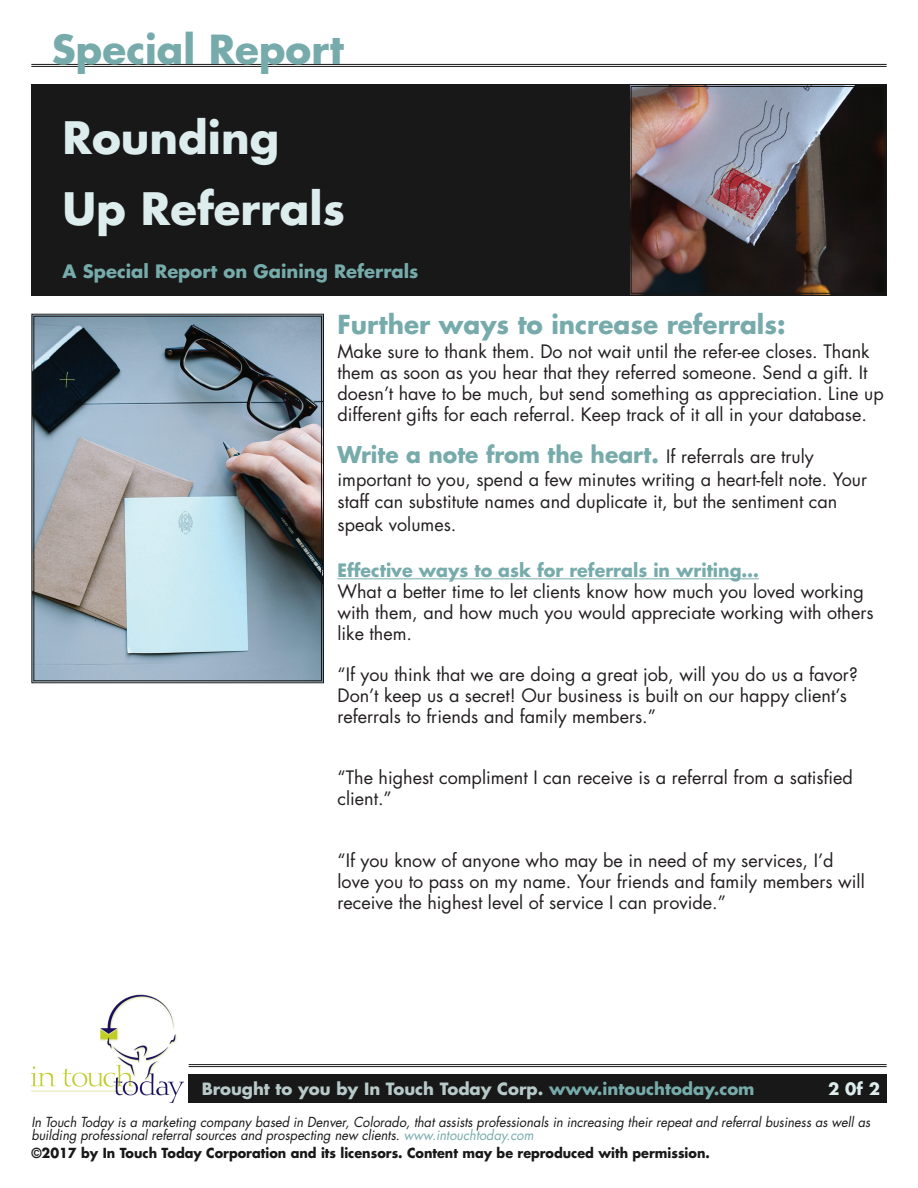
<style>
.page{position:relative;width:918px;height:1188px;background:#fff}
.page>*{position:absolute;margin:0;border:0;box-sizing:border-box;transform-origin:0 0}
.t1{font:700 43.5px "Futura";color:#ddeced}
.t2{font:700 39px "Futura";color:#77abab}
.t3{font:700 25.5px "Futura";color:#77abab}
.t4{font:700 22.5px "Futura";color:#77abab}
.t5{font:18px/21px "Futura";color:#231f20}
.t6{font:700 18px "Futura";color:#77abab}
.t7{font:700 16.5px "Futura";color:#b7c9c8}
.t8{font:700 16.5px "Futura";color:#ddeced}
.t9{font:italic 13.5px/13.5px "Futura";color:#171817;scale:.95 1}
.t10{font:700 13.5px "Futura";color:#171817;scale:.95 1}
.s1{font-weight:400;font-size:18px;color:#231f20}
.s2{color:#77abab}
</style>
<div class="page">
<svg style="left:31px;top:313px;width:293px;height:371px;background:#919fa9"></svg>
<div style="left:33px;top:316px;width:289px;height:365px;border:1px solid #171817"></div>
<img style="left:31px;top:994px;width:152px;height:109px">
<div style="left:189px;top:1074px;width:698px;height:29px;background:#171817"></div>
<hr style="left:189px;top:1064px;width:698px;height:1px;background:#171817">
<hr style="left:189px;top:1066px;width:698px;height:1px;background:#171817">
<hr style="left:338px;top:578px;width:421px;height:1px;background:#77abab">
<hr style="left:31px;top:64px;width:856px;height:1px;background:#171817">
<hr style="left:31px;top:66px;width:856px;height:1px;background:#171817">
<div style="left:31px;top:84px;width:856px;height:212px;background:#171817"></div>
<img style="left:630px;top:85px;width:256px;height:210px">
<div style="left:631px;top:86px;width:254px;height:208px;border:1px solid #171817"></div>
<p class="t2" style="left:52px;top:23px;width:293px">Special Report</p>
<p class="t1" style="left:63px;top:109px;width:218px">Rounding</p>
<p class="t1" style="left:63px;top:179px;width:284px">Up Referrals</p>
<p class="t6" style="left:63px;top:259px;width:358px">A Special Report on Gaining Referrals</p>
<p class="t3" style="left:338px;top:308px;width:450px">Further ways to increase referrals:</p>
<p class="t5" style="left:338px;top:341px;width:548px">Make sure to thank them. Do not wait until the refer-ee closes. Thank them as soon as you hear that they referred someone. Send a gift. It doesn’t have to be much, but send something as appreciation. Line up different gifts for each referral. Keep track of it all in your database.</p>
<p class="t4" style="left:338px;top:440px;width:478px">Write a note from the heart. <span class="s1">If referrals are truly</span></p>
<p class="t5" style="left:338px;top:468px;width:531px;line-height:22.5px">important to you, spend a few minutes writing a heart-felt note. Your staff can substitute names and duplicate it, but the sentiment can speak volumes.</p>
<p class="t6" style="left:338px;top:558px;width:423px">Effective ways to ask for referrals in writing…</p>
<p class="t5" style="left:338px;top:581px;width:538px">What a better time to let clients know how much you loved working with them, and how much you would appreciate working with others like them.</p>
<p class="t5" style="left:338px;top:664px;width:522px">“If you think that we are doing a great job, will you do us a favor?<br>Don’t keep us a secret! Our business is built on our happy client’s referrals to friends and family members.”</p>
<p class="t5" style="left:338px;top:767px;width:517px">“The highest compliment I can receive is a referral from a satisfied client.”</p>
<p class="t5" style="left:338px;top:850px;width:529px">“If you know of anyone who may be in need of my services, I’d love you to pass on my name. Your friends and family members will receive the highest level of service I can provide.”</p>
<p class="t7" style="left:202px;top:1078px;width:554px">Brought to you by In Touch Today Corp. <span class="s2">www.intouchtoday.com</span></p>
<p class="t8" style="left:828px;top:1078px;width:53px">2 0f 2</p>
<p class="t9" style="left:31px;top:1115px;width:885px">In Touch Today is a marketing company based in Denver, Colorado, that assists professionals in increasing their repeat and referral business as well as building professional referral sources and prospecting new clients. <span class="s2">www.intouchtoday.com</span></p>
<p class="t10" style="left:31px;top:1144px;width:716px">©2017 by In Touch Today Corporation and its licensors. Content may be reproduced with permission.</p>
</div>
